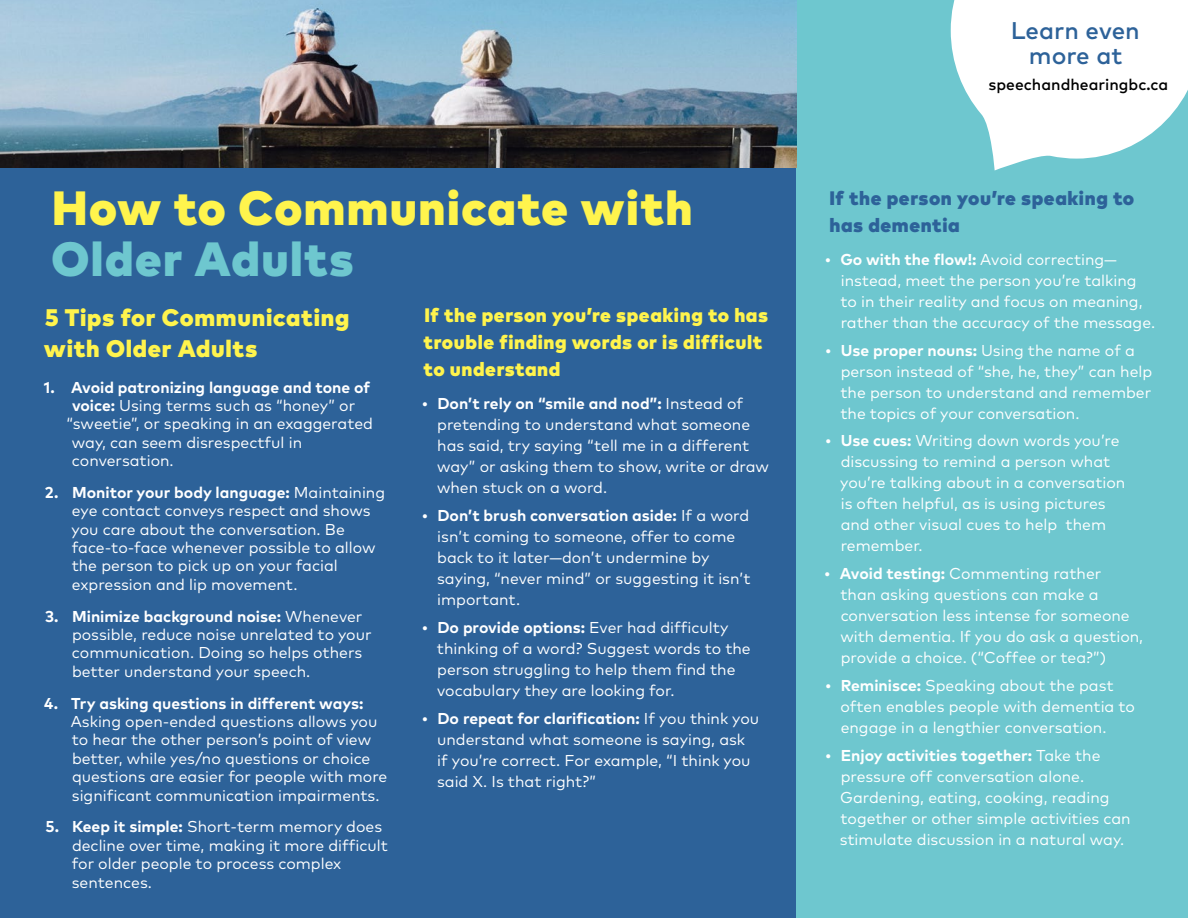
<style>
.page{position:relative;width:1188px;height:918px;background:#fff}
.page>*{position:absolute;margin:0;border:0;box-sizing:border-box;transform-origin:0 0}
.t1{font:900 48px "Mark Pro";letter-spacing:.03em;color:#fff44d}
.t2{font:900 48px "Mark Pro";letter-spacing:.03em;color:#6ec7cf}
.t3{font:500 24.15px/25.3px "Mark Pro";color:#2d6299;text-align:center}
.t4{font:900 24px/31.5px "Mark Pro";letter-spacing:.03em;color:#fff44d}
.t5{font:900 19.5px/27px "Mark Pro";letter-spacing:.03em;color:#fff44d}
.t6{font:900 19.5px/27px "Mark Pro";letter-spacing:.03em;color:#2d6299}
.t7{font:15.75px/21px "Mark Pro";color:#fff}
.t8{font:700 15.75px "Mark Pro";color:#fff}
.t9{font:500 15.75px "Mark Pro";color:#000}
.s1{font-weight:700}
.s2{font-size:18px}
</style>
<div class="page">
<div style="left:0;top:0;width:797px;height:918px;background:#2d6299"></div>
<div style="left:797px;top:0;width:391px;height:918px;background:#6ec7cf"></div>
<svg style="left:951px;top:0;width:237px;height:170px"></svg>
<img style="left:0;top:0;width:797px;height:167px">
<h1 class="t1" style="left:52px;top:171px;width:642px">How to Communicate with</h1>
<h1 class="t2" style="left:52px;top:222px;width:304px">Older Adults</h1>
<h3 class="t4" style="left:44px;top:299px;width:307px">5 Tips for Communicating with Older Adults</h3>
<p class="t8" style="left:44px;top:375px;width:328px">1. Avoid patronizing language and tone of</p>
<p class="t7" style="left:72px;top:394px;width:285px"><span class="s1">voice:</span> Using terms such as “honey” or</p>
<p class="t7" style="left:67px;top:412px;width:308px">“sweetie”, or speaking in an exaggerated</p>
<p class="t7" style="left:72px;top:430px;width:232px">way, can seem disrespectful in</p>
<p class="t7" style="left:72px;top:449px;width:103px">conversation.</p>
<p class="t7" style="left:72px;top:482px;width:315px;line-height:18.5px;text-indent:-27px"><span class="s1">2. Monitor your body language:</span> Maintaining eye contact conveys respect and shows you care about the conversation. Be face-to-face whenever possible to allow the person to pick up on your facial expression and lip movement.</p>
<p class="t7" style="left:72px;top:606px;width:301px;line-height:18.5px;text-indent:-27px"><span class="s1">3. Minimize background noise:</span> Whenever possible, reduce noise unrelated to your communication. Doing so helps others better understand your speech.</p>
<p class="t8" style="left:44px;top:691px;width:321px">4. Try asking questions in different ways:</p>
<p class="t7" style="left:71px;top:711px;width:318px;line-height:18.5px">Asking open-ended questions allows you to hear the other person’s point of view better, while yes/no questions or choice questions are easier for people with more significant communication impairments.</p>
<p class="t7" style="left:72px;top:816px;width:318px;line-height:18.5px;text-indent:-26px"><span class="s1">5. Keep it simple:</span> Short-term memory does decline over time, making it more difficult for older people to process complex sentences.</p>
<p class="t5" style="left:424px;top:300px;width:346px">If the person you’re speaking to has trouble finding words or is difficult to understand</p>
<p class="t7" style="left:437px;top:392px;width:333px;text-indent:-16px"><span class="s2">•</span> <span class="s1">Don’t rely on “smile and nod”:</span> Instead of pretending to understand what someone has said, try saying “tell me in a different way” or asking them to show, write or draw when stuck on a word.</p>
<p class="t7" style="left:437px;top:504px;width:315px;text-indent:-16px"><span class="s2">•</span> <span class="s1">Don’t brush conversation aside:</span> If a word isn’t coming to someone, offer to come back to it later—don’t undermine by saying, “never mind” or suggesting it isn’t important.</p>
<p class="t7" style="left:437px;top:615px;width:315px;text-indent:-16px"><span class="s2">•</span> <span class="s1">Do provide options:</span> Ever had difficulty thinking of a word? Suggest words to the person struggling to help them find the vocabulary they are looking for.</p>
<p class="t7" style="left:437px;top:706px;width:324px;text-indent:-16px"><span class="s2">•</span> <span class="s1">Do repeat for clarification:</span> If you think you understand what someone is saying, ask if you’re correct. For example, “I think you said X. Is that right?”</p>
<h2 class="t3" style="left:1011px;top:16px;width:131px">Learn even more at</h2>
<p class="t9" style="left:989px;top:72px;width:181px">speechandhearingbc.ca</p>
<p class="t6" style="left:829px;top:183px;width:306px">If the person you’re speaking to has dementia</p>
<p class="t7" style="left:840px;top:248px;width:316px;text-indent:-16px"><span class="s2">•</span> <span class="s1">Go with the flow!:</span> Avoid correcting— instead, meet the person you’re talking to in their reality and focus on meaning, rather than the accuracy of the message.</p>
<p class="t7" style="left:840px;top:338px;width:313px;text-indent:-16px"><span class="s2">•</span> <span class="s1">Use proper nouns:</span> Using the name of a person instead of “she, he, they” can help the person to understand and remember the topics of your conversation.</p>
<p class="t7" style="left:840px;top:429px;width:287px;text-indent:-16px"><span class="s2">•</span> <span class="s1">Use cues:</span> Writing down words you’re discussing to remind a person what you’re talking about in a conversation is often helpful, as is using pictures and other visual cues to help them remember.</p>
<p class="t7" style="left:840px;top:562px;width:304px;text-indent:-17px"><span class="s2">•</span> <span class="s1">Avoid testing:</span> Commenting rather<br>than asking questions can make a conversation less intense for someone with dementia. If you do ask a question, provide a choice. (“Coffee or tea?”)</p>
<p class="t7" style="left:840px;top:674px;width:296px;text-indent:-16px"><span class="s2">•</span> <span class="s1">Reminisce:</span> Speaking about the past often enables people with dementia to engage in a lengthier conversation.</p>
<p class="t7" style="left:840px;top:743px;width:293px;text-indent:-15px"><span class="s2">•</span> <span class="s1">Enjoy activities together:</span> Take the pressure off conversation alone.<br>Gardening, eating, cooking, reading together or other simple activities can stimulate discussion in a natural way.</p>
</div>
